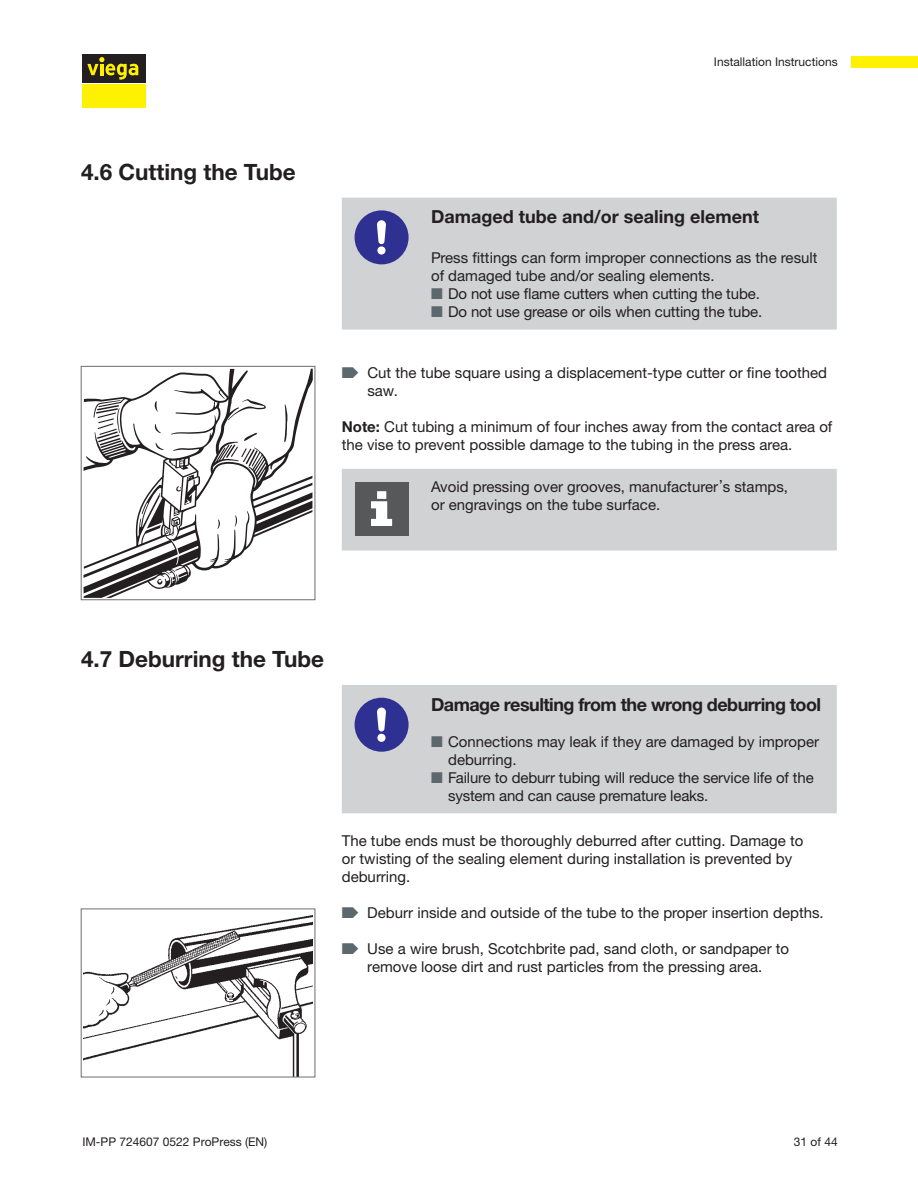
<style>
.page{position:relative;width:918px;height:1188px;background:#fff}
.page>*{position:absolute;margin:0;border:0;box-sizing:border-box;transform-origin:0 0}
.t1{font:22.5px "M Ying Hei PR Cfor Viega W7";color:#231f20}
.t2{font:18px "M Ying Hei PR Cfor Viega W7";letter-spacing:-.03em;color:#231f20}
.t3{font:18px "M Ying Hei PR Cfor Viega W7";color:#231f20}
.t4{font:15px/18px "M Ying Hei PR Cfor Viega W4";color:#231f20}
.t5{font:12px "M Ying Hei PR Cfor Viega W4";color:#231f20}
.s1{color:#5c686e}
.s2{font-family:"M Ying Hei PR Cfor Viega W7"}
</style>
<div class="page">
<div style="left:851px;top:56px;width:67px;height:11px;background:#fff101"></div>
<div style="left:82px;top:85px;width:63px;height:23px;background:#fff101"></div>
<div style="left:82px;top:54px;width:63px;height:28px;background:#231f20"></div>
<svg style="left:87px;top:57px;width:51px;height:23px"></svg>
<div style="left:342px;top:198px;width:495px;height:132px;background:#d1d2d4"></div>
<div style="left:355px;top:210px;width:54px;height:54px;background:#2e3092;border-radius:50%"></div>
<svg style="left:377px;top:220px;width:9px;height:35px"></svg>
<div style="left:342px;top:685px;width:495px;height:128px;background:#d1d2d4"></div>
<div style="left:355px;top:698px;width:54px;height:54px;background:#2e3092;border-radius:50%"></div>
<svg style="left:377px;top:707px;width:9px;height:35px"></svg>
<svg style="left:342px;top:469px;width:495px;height:82px;background:#cacbcd"></svg>
<svg style="left:84px;top:369px;width:229px;height:216px"></svg>
<svg style="left:84px;top:539px;width:94px;height:59px"></svg>
<svg style="left:176px;top:486px;width:5px;height:6px"></svg>
<div style="left:81px;top:366px;width:234px;height:234px;border:1px solid #6c6d70"></div>
<img style="left:83px;top:915px;width:230px;height:160px">
<h1 class="t1" style="left:81px;top:158px;width:216px">4.6 Cutting the Tube</h1>
<p class="t5" style="left:714px;top:54px;width:125px">Installation Instructions</p>
<p class="t3" style="left:431px;top:206px;width:329px">Damaged tube and/or sealing element</p>
<p class="t4" style="left:431px;top:248px;width:388px">Press fittings can form improper connections as the result of damaged tube and/or sealing elements.</p>
<p class="t4" style="left:431px;top:284px;width:330px"><span class="s1">■</span> Do not use flame cutters when cutting the tube.</p>
<p class="t4" style="left:431px;top:302px;width:333px"><span class="s1">■</span> Do not use grease or oils when cutting the tube.</p>
<p class="t4" style="left:367px;top:364px;width:461px;text-indent:-26px"><span class="s1">▶</span> Cut the tube square using a displacement-type cutter or fine toothed saw.</p>
<p class="t4" style="left:342px;top:418px;width:492px"><span class="s2">Note:</span> Cut tubing a minimum of four inches away from the contact area of the vise to prevent possible damage to the tubing in the press area.</p>
<p class="t4" style="left:431px;top:478px;width:358px">Avoid pressing over grooves, manufacturer’s stamps, or engravings on the tube surface.</p>
<h1 class="t1" style="left:81px;top:645px;width:245px">4.7 Deburring the Tube</h1>
<p class="t2" style="left:431px;top:693px;width:392px">Damage resulting from the wrong deburring tool</p>
<p class="t4" style="left:448px;top:732px;width:372px;text-indent:-17px"><span class="s1">■</span> Connections may leak if they are damaged by improper deburring.</p>
<p class="t4" style="left:448px;top:768px;width:367px;text-indent:-17px"><span class="s1">■</span> Failure to deburr tubing will reduce the service life of the system and can cause premature leaks.</p>
<p class="t4" style="left:342px;top:832px;width:463px">The tube ends must be thoroughly deburred after cutting. Damage to or twisting of the sealing element during installation is prevented by deburring.</p>
<p class="t4" style="left:342px;top:904px;width:483px"><span class="s1">▶</span> Deburr inside and outside of the tube to the proper insertion depths.</p>
<p class="t4" style="left:342px;top:940px;width:449px;text-align:center"><span class="s1">▶</span> Use a wire brush, Scotchbrite pad, sand cloth, or sandpaper to remove loose dirt and rust particles from the pressing area.</p>
<p class="t5" style="left:82px;top:1135px;width:186px">IM-PP 724607 0522 ProPress (EN)</p>
<p class="t5" style="left:794px;top:1135px;width:45px">31 of 44</p>
</div>
